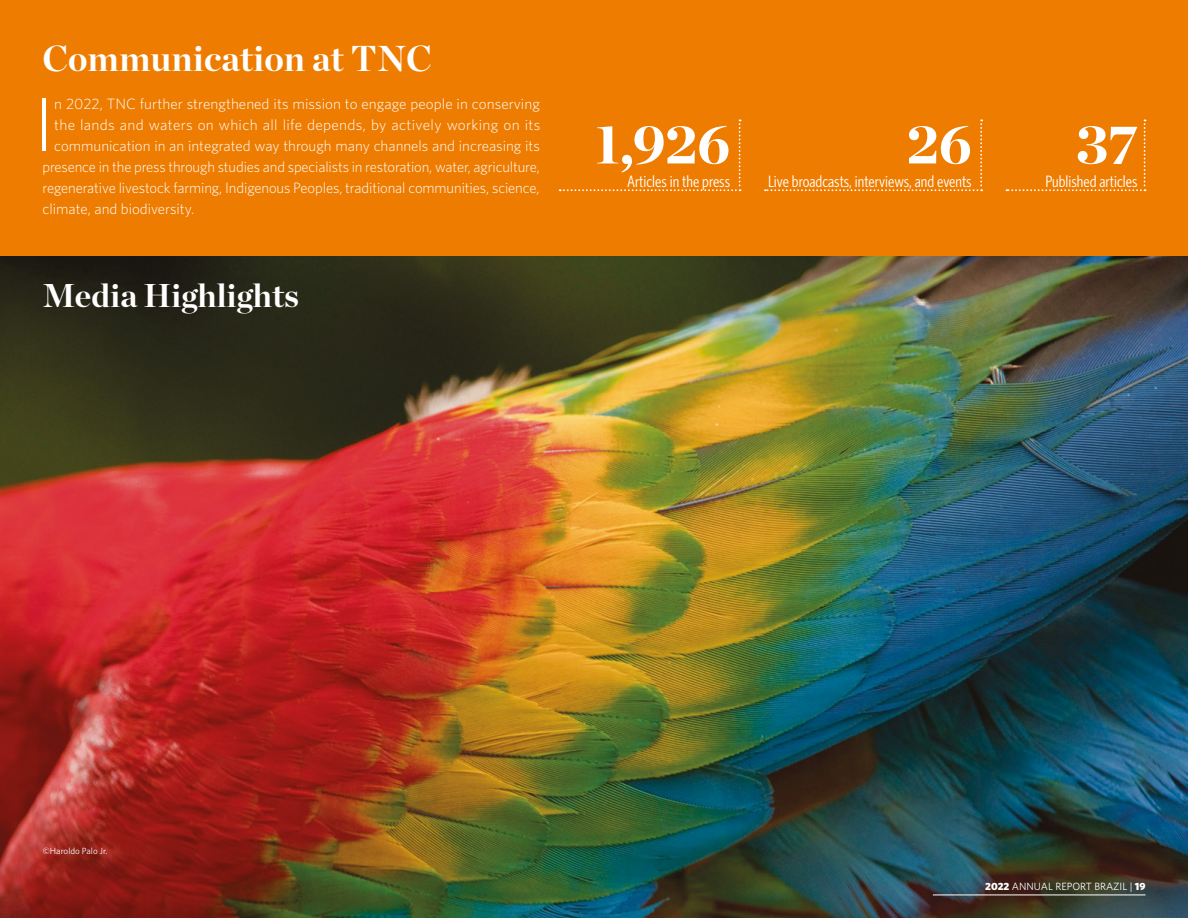
<style>
.page{position:relative;width:1188px;height:918px;background:#fff}
.page>*{position:absolute;margin:0;border:0;box-sizing:border-box;transform-origin:0 0}
.t1{font:300 75.45px "Whitney";color:#fff}
.t2{font:900 54.9px "Chronicle Display";color:#fff}
.t3{font:700 36px "Chronicle Display";color:#fff}
.t4{font:700 33px "Chronicle Display";color:#fff}
.t5{font:16.5px "Whitney Condensed";color:#fff}
.t6{font:300 15px "Whitney";color:#fff}
.t7{font:300 15px "Whitney";letter-spacing:.02em;color:#fff}
.t8{font:10.5px "Whitney";color:#fff}
.t9{font:9px "Whitney";color:#fff}
.s1{font-weight:900}
</style>
<div class="page">
<img style="left:0;top:256px;width:1188px;height:662px">
<div style="left:0;top:1px;width:1188px;height:255px;background:#ee7c00"></div>
<svg style="left:560px;top:119px;width:181px;height:72px"></svg>
<svg style="left:765px;top:119px;width:217px;height:72px"></svg>
<svg style="left:1007px;top:119px;width:139px;height:72px"></svg>
<hr style="left:933px;top:895px;width:212px;height:1px;background:#fff">
<h3 class="t3" style="left:43px;top:30px;width:391px">Communication at TNC</h3>
<h1 class="t1" style="left:34px;top:74px;width:21px">I</h1>
<p class="t6" style="left:54px;top:94px;width:487px">n 2022, TNC further strengthened its mission to engage people in conserving</p>
<p class="t7" style="left:54px;top:115px;width:488px">the lands and waters on which all life depends, by actively working on its</p>
<p class="t6" style="left:54px;top:136px;width:487px">communication in an integrated way through many channels and increasing its</p>
<p class="t6" style="left:43px;top:157px;width:499px">presence in the press through studies and specialists in restoration, water, agriculture,</p>
<p class="t6" style="left:43px;top:178px;width:499px">regenerative livestock farming, Indigenous Peoples, traditional communities, science,</p>
<p class="t6" style="left:43px;top:199px;width:153px">climate, and biodiversity.</p>
<h3 class="t4" style="left:43px;top:269px;width:258px">Media Highlights</h3>
<h2 class="t2" style="left:595px;top:99px;width:136px">1,926</h2>
<p class="t5" style="left:627px;top:171px;width:105px">Articles in the press</p>
<h2 class="t2" style="left:907px;top:99px;width:66px">26</h2>
<p class="t5" style="left:768px;top:171px;width:205px">Live broadcasts, interviews, and events</p>
<h2 class="t2" style="left:1076px;top:99px;width:63px">37</h2>
<p class="t5" style="left:1045px;top:171px;width:94px">Published articles</p>
<p class="t9" style="left:43px;top:845px;width:66px">©Haroldo Palo Jr.</p>
<p class="t8" style="left:985px;top:880px;width:162px"><span class="s1">2022</span> ANNUAL REPORT BRAZIL | <span class="s1">19</span></p>
</div>
